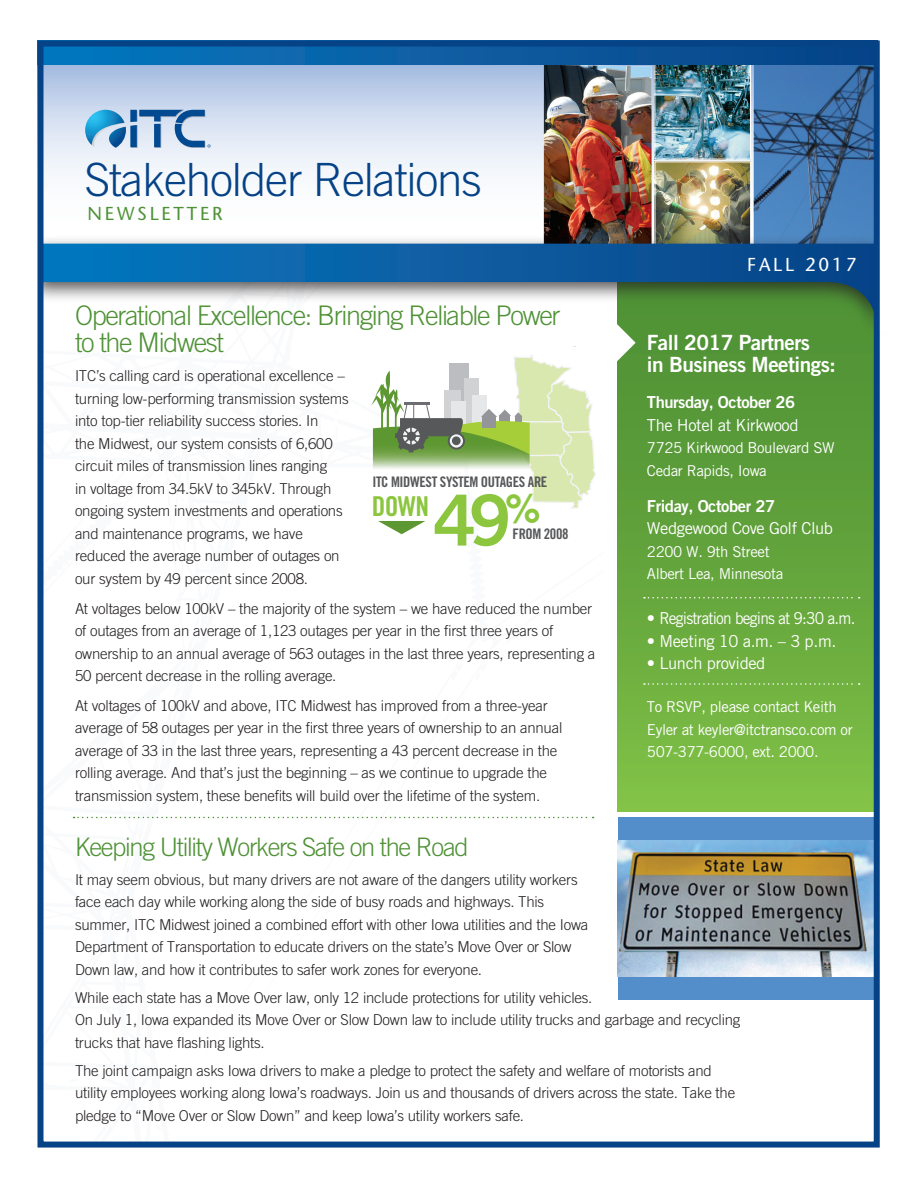
<style>
.page{position:relative;width:918px;height:1188px;background:#fff}
.page>*{position:absolute;margin:0;border:0;box-sizing:border-box;transform-origin:0 0}
.t1{font:70.5px "Trade Gothic Bold Two";color:#8bc63e}
.t2{font:300 45.75px "Trade Gothic";letter-spacing:-.025em;color:#054286}
.t3{font:27.45px "Trade Gothic Bold Cond Twenty";color:#8bc63e}
.t4{font:300 27px/27px "Trade Gothic";letter-spacing:-.05em;color:#4f9236}
.t5{font:300 25.5px "Trade Gothic";letter-spacing:-.05em;color:#4f9236}
.t6{font:21px/22.5px "Trade Gothic Bold Two";letter-spacing:-.025em;color:#fff}
.t7{font:18.75px "Stone Sans";letter-spacing:.15em;color:#4f9236}
.t8{font:18.75px "Stone Sans";letter-spacing:.15em;color:#fff}
.t9{font:16.5px "Trade Gothic";letter-spacing:-.025em;color:#fff}
.t10{font:16.5px "Trade Gothic Bold Two";letter-spacing:-.025em;color:#fff}
.t11{font:16.5px "Trade Gothic";letter-spacing:-.05em;color:#fff}
.t12{font:300 15px/22.5px "Trade Gothic";letter-spacing:-.015em;color:#231f20}
.t13{font:15px/22.5px "Trade Gothic";letter-spacing:-.025em;color:#fff}
.t14{font:14.55px "Trade Gothic Bold Cond Twenty";letter-spacing:-.025em;color:#555759}
</style>
<div class="page">
<div style="left:618px;top:817px;width:260px;height:182px;background:#538dca"></div>
<img style="left:618px;top:841px;width:255px;height:136px">
<svg style="left:618px;top:340px;width:255px;height:472px;background:#66a73d"></svg>
<div style="left:38px;top:65px;width:840px;height:179px;background:linear-gradient(to bottom,#b3c6e6,#fff)"></div>
<img style="left:754px;top:65px;width:119px;height:170px">
<img style="left:656px;top:65px;width:93px;height:93px">
<div style="left:654px;top:55px;width:97px;height:105px;border:1px solid #fff"></div>
<img style="left:656px;top:163px;width:93px;height:72px">
<div style="left:654px;top:161px;width:97px;height:100px;border:1px solid #fff"></div>
<img style="left:544px;top:65px;width:108px;height:170px">
<svg style="left:85px;top:110px;width:126px;height:38px;background:#83aed1"></svg>
<div style="left:23px;top:235px;width:870px;height:105px;background:#231f20;opacity:.75"></div>
<svg style="left:37px;top:244px;width:836px;height:76px"></svg>
<div style="left:38px;top:40px;width:840px;height:25px;background:linear-gradient(to right,#0778c0,#0b4285)"></div>
<div style="left:10px;top:221px;width:27px;height:99px;background:#fff"></div>
<div style="left:880px;top:234px;width:27px;height:99px;background:#fff"></div>
<svg style="left:644px;top:597px;width:216px;height:1px"></svg>
<svg style="left:616px;top:323px;width:20px;height:40px"></svg>
<div style="left:38px;top:40px;width:842px;height:1108px;border:6px solid #054286"></div>
<svg style="left:74px;top:817px;width:520px;height:1px"></svg>
<svg style="left:644px;top:683px;width:216px;height:2px"></svg>
<svg style="left:371px;top:355px;width:224px;height:153px"></svg>
<svg style="left:378px;top:521px;width:47px;height:13px"></svg>
<h2 class="t2" style="left:85px;top:152px;width:399px">Stakeholder Relations</h2>
<p class="t7" style="left:87px;top:202px;width:137px">NEWSLETTER</p>
<p class="t8" style="left:747px;top:253px;width:111px">FALL 2017</p>
<h3 class="t4" style="left:75px;top:302px;width:487px">Operational Excellence: Bringing Reliable Power to the Midwest</h3>
<p class="t12" style="left:75px;top:364px;width:275px">ITC’s calling card is operational excellence – turning low-performing transmission systems into top-tier reliability success stories. In<br>the Midwest, our system consists of 6,600 circuit miles of transmission lines ranging<br>in voltage from 34.5kV to 345kV. Through ongoing system investments and operations and maintenance programs, we have reduced the average number of outages on our system by 49 percent since 2008.</p>
<p class="t12" style="left:75px;top:597px;width:522px">At voltages below 100kV – the majority of the system – we have reduced the number of outages from an average of 1,123 outages per year in the first three years of ownership to an annual average of 563 outages in the last three years, representing a 50 percent decrease in the rolling average.</p>
<p class="t12" style="left:75px;top:694px;width:489px">At voltages of 100kV and above, ITC Midwest has improved from a three-year average of 58 outages per year in the first three years of ownership to an annual average of 33 in the last three years, representing a 43 percent decrease in the rolling average. And that’s just the beginning – as we continue to upgrade the transmission system, these benefits will build over the lifetime of the system.</p>
<h3 class="t5" style="left:75px;top:831px;width:395px">Keeping Utility Workers Safe on the Road</h3>
<p class="t12" style="left:75px;top:868px;width:515px">It may seem obvious, but many drivers are not aware of the dangers utility workers face each day while working along the side of busy roads and highways. This summer, ITC Midwest joined a combined effort with other Iowa utilities and the Iowa Department of Transportation to educate drivers on the state’s Move Over or Slow Down law, and how it contributes to safer work zones for everyone.</p>
<p class="t12" style="left:75px;top:986px;width:667px">While each state has a Move Over law, only 12 include protections for utility vehicles.<br>On July 1, Iowa expanded its Move Over or Slow Down law to include utility trucks and garbage and recycling trucks that have flashing lights.</p>
<p class="t12" style="left:75px;top:1059px;width:662px">The joint campaign asks Iowa drivers to make a pledge to protect the safety and welfare of motorists and utility employees working along Iowa’s roadways. Join us and thousands of drivers across the state. Take the pledge to “Move Over or Slow Down” and keep Iowa’s utility workers safe.</p>
<h3 class="t6" style="left:647px;top:331px;width:190px">Fall 2017 Partners<br>in Business Meetings:</h3>
<p class="t10" style="left:647px;top:392px;width:150px">Thursday, October 26</p>
<p class="t9" style="left:647px;top:415px;width:153px">The Hotel at Kirkwood</p>
<p class="t13" style="left:647px;top:437px;width:189px">7725 Kirkwood Boulevard SW<br>Cedar Rapids, Iowa</p>
<p class="t10" style="left:647px;top:496px;width:130px">Friday, October 27</p>
<p class="t9" style="left:647px;top:519px;width:188px">Wedgewood Cove Golf Club</p>
<p class="t13" style="left:647px;top:540px;width:138px">2200 W. 9th Street<br>Albert Lea, Minnesota</p>
<p class="t11" style="left:647px;top:609px;width:210px">• Registration begins at 9:30 a.m.</p>
<p class="t9" style="left:647px;top:631px;width:191px">• Meeting 10 a.m. – 3 p.m.</p>
<p class="t9" style="left:647px;top:654px;width:120px">• Lunch provided</p>
<p class="t13" style="left:647px;top:695px;width:207px">To RSVP, please contact Keith<br>Eyler at keyler@itctransco.com or<br>507-377-6000, ext. 2000.</p>
<p class="t14" style="left:372px;top:473px;width:177px">ITC MIDWEST SYSTEM OUTAGES ARE</p>
<h1 class="t1" style="left:433px;top:477px;width:109px">49<sup>%</sup></h1>
<h3 class="t3" style="left:372px;top:489px;width:59px">DOWN</h3>
<p class="t14" style="left:513px;top:525px;width:58px">FROM 2008</p>
</div>
